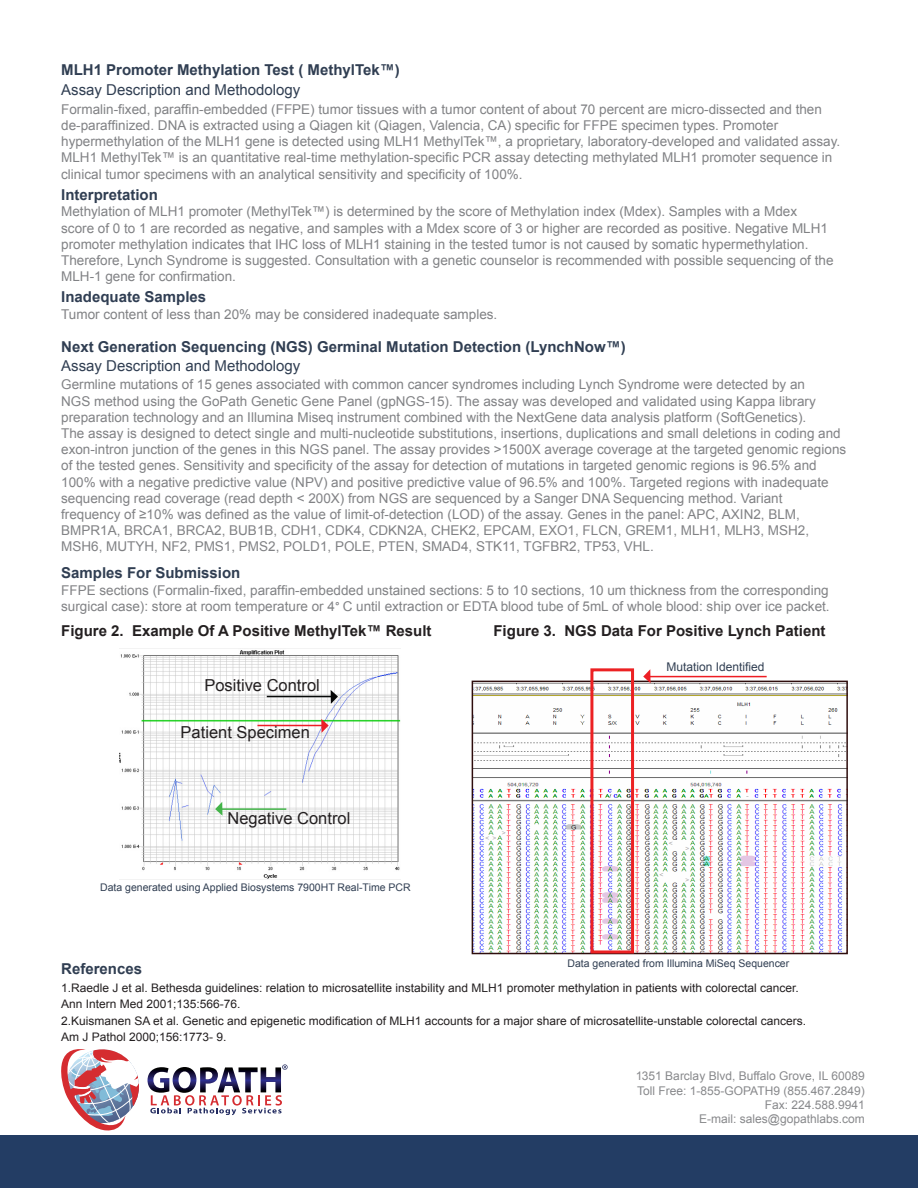
<style>
.page{position:relative;width:918px;height:1188px;background:#fff}
.page>*{position:absolute;margin:0;border:0;box-sizing:border-box;transform-origin:0 0}
.t1{font:16.5px "Arial";color:#231f20}
.t2{font:700 15px "Arial";color:#303e52}
.t3{font:700 15px "Arial";color:#231f20}
.t4{font:15px "Arial";color:#303e52}
.t5{font:700 15px "Arial";color:#303e53}
.t6{font:13.5px/16.2px "Arial";color:#818285}
.t7{font:12px/14.4px "Arial";color:#818285;text-align:right}
.t8{font:12px "Arial";color:#303e52}
.t9{font:11.7px "Arial";color:#231f20}
.t10{font:10.5px "Arial";color:#303e52}
.s1{font-family:"Calibri"}
</style>
<div class="page">
<div style="left:0;top:1135px;width:918px;height:53px;background:#233d64"></div>
<img style="left:119px;top:648px;width:281px;height:232px">
<hr style="left:257px;top:725px;width:66px;height:1px;background:#ee1d23">
<svg style="left:321px;top:719px;width:8px;height:14px"></svg>
<hr style="left:267px;top:696px;width:66px;height:1px;background:#070a09">
<svg style="left:331px;top:690px;width:7px;height:14px"></svg>
<hr style="left:220px;top:808px;width:66px;height:2px;background:#43b449">
<svg style="left:215px;top:802px;width:7px;height:14px"></svg>
<img style="left:475px;top:684px;width:370px;height:267px">
<div style="left:472px;top:681px;width:376px;height:273px;border:2px solid #2e0d0d"></div>
<div style="left:590px;top:668px;width:44px;height:285px;border:3px solid #ec2123"></div>
<hr style="left:649px;top:676px;width:118px;height:1px;background:#ee1d23">
<svg style="left:643px;top:669px;width:8px;height:14px"></svg>
<svg style="left:61px;top:1049px;width:78px;height:81px"></svg>
<svg style="left:148px;top:1064px;width:140px;height:51px"></svg>
<p class="t2" style="left:61px;top:59px;width:340px">MLH1 Promoter Methylation Test ( MethylTek™)</p>
<p class="t4" style="left:61px;top:80px;width:241px">Assay Description and Methodology</p>
<p class="t6" style="left:61px;top:101px;width:781px">Formalin-fixed, paraffin-embedded (FFPE) tumor tissues with a tumor content of about 70 percent are micro-dissected and then de-paraffinized. DNA is extracted using a Qiagen kit (Qiagen, Valencia, CA) specific for FFPE specimen types. Promoter hypermethylation of the MLH1 gene is detected using MLH1 MethylTek™, a proprietary, laboratory-developed and validated assay.<br>MLH1 MethylTek™ is an quantitative real-time methylation-specific PCR assay detecting methylated MLH1 promoter sequence in clinical tumor specimens with an analytical sensitivity and specificity of 100%.</p>
<p class="t2" style="left:61px;top:185px;width:98px">Interpretation</p>
<p class="t6" style="left:61px;top:204px;width:774px">Methylation of MLH1 promoter (MethylTek™) is determined by the score of Methylation index (Mdex). Samples with a Mdex score of 0 to 1 are recorded as negative, and samples with a Mdex score of 3 or higher are recorded as positive. Negative MLH1 promoter methylation indicates that IHC loss of MLH1 staining in the tested tumor is not caused by somatic hypermethylation.<br>Therefore, Lynch Syndrome is suggested. Consultation with a genetic counselor is recommended with possible sequencing of the MLH-1 gene for confirmation.</p>
<p class="t5" style="left:61px;top:287px;width:147px">Inadequate Samples</p>
<p class="t6" style="left:61px;top:307px;width:438px">Tumor content of less than 20% may be considered inadequate samples.</p>
<p class="t2" style="left:61px;top:337px;width:566px">Next Generation Sequencing (NGS) Germinal Mutation Detection (LynchNow™)</p>
<p class="t6" style="left:61px;top:377px;width:745px">Germline mutations of 15 genes associated with common cancer syndromes including Lynch Syndrome were detected by an</p>
<p class="t6" style="left:61px;top:393px;width:756px">NGS method using the GoPath Genetic Gene Panel (gpNGS-15). The assay was developed and validated using Kappa library preparation technology and an Illumina Miseq instrument combined with the NextGene data analysis platform (SoftGenetics).</p>
<p class="t6" style="left:61px;top:425px;width:787px">The assay is designed to detect single and multi-nucleotide substitutions, insertions, duplications and small deletions in coding and exon-intron junction of the genes in this NGS panel. The assay provides &gt;1500X average coverage at the targeted genomic regions of the tested genes. Sensitivity and specificity of the assay for detection of mutations in targeted genomic regions is 96.5% and 100% with a negative predictive value (NPV) and positive predictive value of 96.5% and 100%. Targeted regions with inadequate</p>
<p class="t6" style="left:61px;top:490px;width:723px">sequencing read coverage (read depth &lt; 200X) from NGS are sequenced by a Sanger DNA Sequencing method. Variant</p>
<p class="t6" style="left:61px;top:506px;width:740px">frequency of ≥10% was defined as the value of limit-of-detection (LOD) of the assay. Genes in the panel: APC, AXIN2, BLM,</p>
<p class="t6" style="left:61px;top:522px;width:749px">BMPR1A, BRCA1, BRCA2, BUB1B, CDH1, CDK4, CDKN2A, CHEK2, EPCAM, EXO1, FLCN, GREM1, MLH1, MLH3, MSH2,<br>MSH6, MUTYH, NF2, PMS1, PMS2, POLD1, POLE, PTEN, SMAD4, STK11, TGFBR2, TP53, VHL.</p>
<p class="t4" style="left:61px;top:356px;width:241px">Assay Description and Methodology</p>
<p class="t2" style="left:61px;top:563px;width:181px">Samples For Submission</p>
<p class="t6" style="left:61px;top:582px;width:770px">FFPE sections (Formalin-fixed, paraffin-embedded unstained sections: 5 to 10 sections, 10 um thickness from the corresponding surgical case): store at room temperature or 4<span class="s1">°</span> C until extraction or EDTA blood tube of 5mL of whole blood: ship over ice packet.</p>
<p class="t3" style="left:61px;top:621px;width:372px">Figure 2. Example Of A Positive MethylTek™ Result</p>
<p class="t1" style="left:204px;top:674px;width:117px">Positive Control</p>
<p class="t1" style="left:181px;top:722px;width:131px">Patient Specimen</p>
<p class="t1" style="left:227px;top:807px;width:124px">Negative Control</p>
<p class="t10" style="left:100px;top:881px;width:312px">Data generated using Applied Biosystems 7900HT Real-Time PCR</p>
<p class="t2" style="left:61px;top:959px;width:82px">References</p>
<p class="t3" style="left:494px;top:621px;width:334px">Figure 3. NGS Data For Positive Lynch Patient</p>
<p class="t8" style="left:667px;top:659px;width:100px">Mutation Identified</p>
<p class="t10" style="left:568px;top:957px;width:223px">Data generated from Illumina MiSeq Sequencer</p>
<p class="t9" style="left:61px;top:980px;width:739px">1.Raedle J et al. Bethesda guidelines: relation to microsatellite instability and MLH1 promoter methylation in patients with colorectal cancer.</p>
<p class="t9" style="left:61px;top:997px;width:181px">Ann Intern Med 2001;135:566-76.</p>
<p class="t9" style="left:61px;top:1013px;width:746px">2.Kuismanen SA et al. Genetic and epigenetic modification of MLH1 accounts for a major share of microsatellite-unstable colorectal cancers.</p>
<p class="t9" style="left:61px;top:1030px;width:167px">Am J Pathol 2000;156:1773- 9.</p>
<p class="t7" style="left:635px;top:1069px;width:231px">1351 Barclay Blvd, Buffalo Grove, IL 60089<br>Toll Free: 1-855-GOPATH9 (855.467.2849)<br>Fax: 224.588.9941<br>E-mail: sales@gopathlabs.com</p>
</div>
